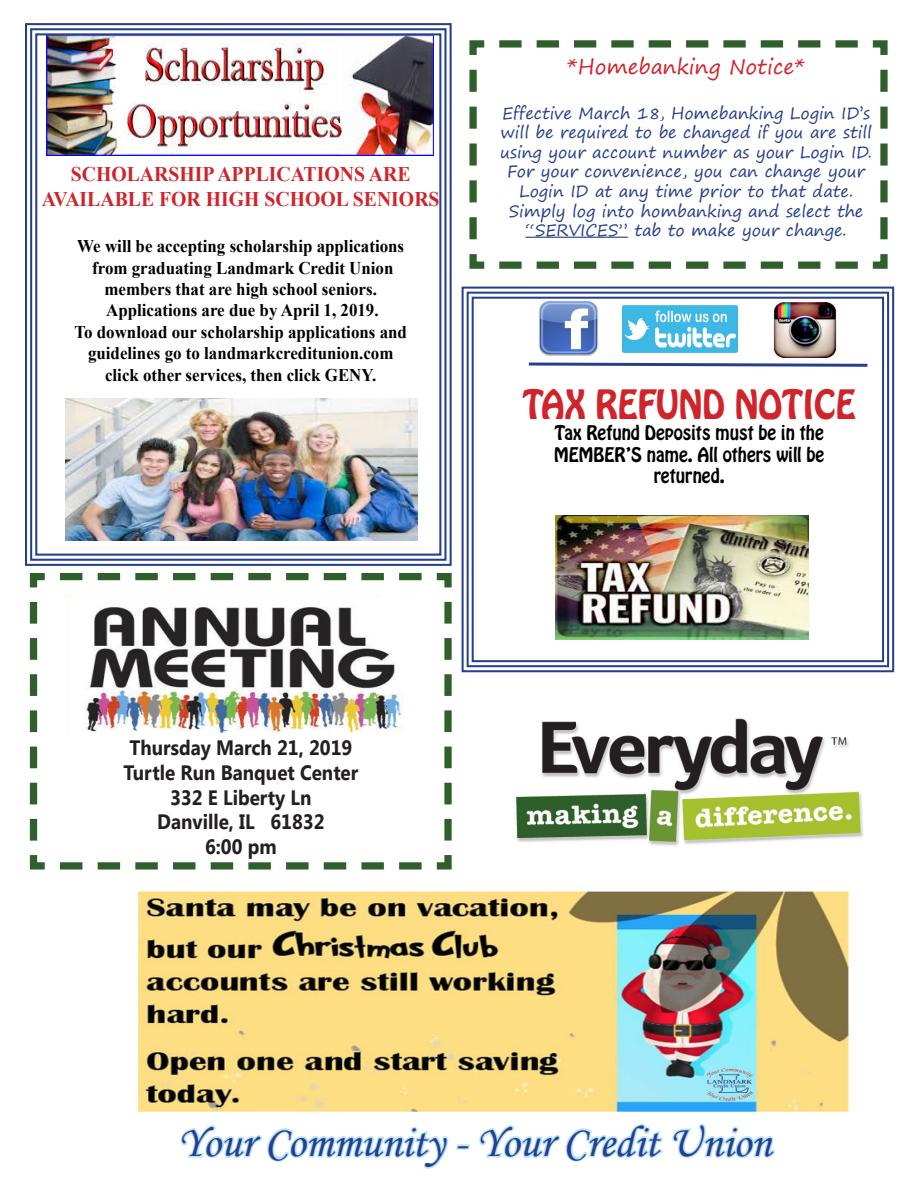
<style>
.page{position:relative;width:918px;height:1188px;background:#fff}
.page>*{position:absolute;margin:0;border:0;box-sizing:border-box;transform-origin:0 0}
.t1{font:44.55px "Monotype Corsiva";color:#253f8e}
.t2{font:35.7px "Hobo Std";color:#d1232a;scale:.94 1}
.t3{font:700 20.85px/24.9px "Khmer UI";color:#231f20;text-align:center;scale:.91 1}
.t4{font:700 20.85px/24.9px "Times New Roman";color:#d1232a;text-align:center;scale:.95 1}
.t5{font:20.85px "Segoe Print";color:#d1232a}
.t6{font:700 17.85px/21.5px "Times New Roman";color:#000;text-align:center;scale:.95 1}
.t7{font:17.85px/21.5px "Hobo Std";color:#000;text-align:center;scale:.94 1}
.t8{font:16.35px/19.6px "Segoe Print";color:#253f8e;text-align:center}
</style>
<div class="page">
<img style="left:138px;top:888px;width:717px;height:224px">
<svg style="left:180px;top:1123px;width:595px;height:46px"></svg>
<svg style="left:29px;top:573px;width:423px;height:297px"></svg>
<img style="left:66px;top:595px;width:349px;height:139px">
<img style="left:25px;top:23px;width:427px;height:543px">
<div style="left:30px;top:28px;width:417px;height:533px;border:2px solid #253f8e"></div>
<div style="left:35px;top:33px;width:406px;height:523px;border:2px solid #253f8e"></div>
<img style="left:461px;top:286px;width:434px;height:387px">
<div style="left:467px;top:292px;width:422px;height:375px;border:2px solid #253f8e"></div>
<div style="left:472px;top:297px;width:412px;height:365px;border:2px solid #253f8e"></div>
<img style="left:515px;top:718px;width:348px;height:128px">
<svg style="left:469px;top:40px;width:419px;height:229px"></svg>
<hr style="left:526px;top:237px;width:102px;height:1px;background:#253f8e">
<p class="t4" style="left:42px;top:161px;width:420px">SCHOLARSHIP APPLICATIONS ARE<br>AVAILABLE FOR HIGH SCHOOL SENIORS</p>
<p class="t6" style="left:74px;top:235px;width:352px">We will be accepting scholarship applications from graduating Landmark Credit Union members that are high school seniors.<br>Applications are due by April 1, 2019.<br>To download our scholarship applications and guidelines go to landmarkcreditunion.com click other services, then click GENY.</p>
<p class="t5" style="left:567px;top:48px;width:239px">*Homebanking Notice*</p>
<p class="t8" style="left:500px;top:103px;width:373px">Effective March 18, Homebanking Login ID’s will be required to be changed if you are still using your account number as your Login ID.<br>For your convenience, you can change your Login ID at any time prior to that date.<br>Simply log into hombanking and select the “SERVICES” tab to make your change.</p>
<p class="t2" style="left:523px;top:380px;width:356px">TAX REFUND NOTICE</p>
<p class="t7" style="left:554px;top:422px;width:289px">Tax Refund Deposits must be in the<br>MEMBER’S name. All others will be returned.</p>
<p class="t3" style="left:124px;top:735px;width:259px">Thursday March 21, 2019<br>Turtle Run Banquet Center<br>332 E Liberty Ln<br>Danville, IL 61832<br>6:00 pm</p>
<p class="t1" style="left:178px;top:1115px;width:595px">Your Community - Your Credit Union</p>
</div>
